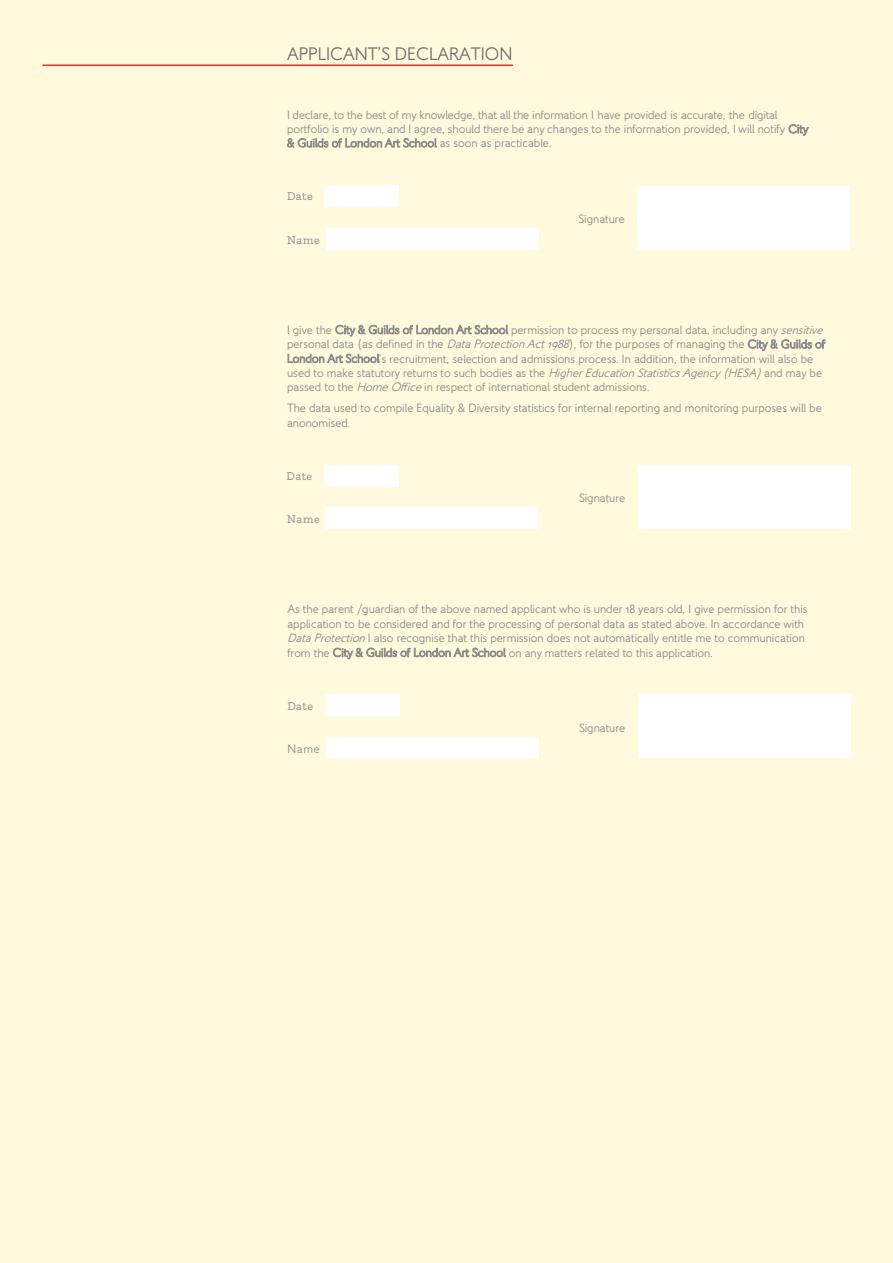
<style>
.page{position:relative;width:893px;height:1263px;background:#fffade}
.page>*{position:absolute;margin:0;border:0;box-sizing:border-box;transform-origin:0 0}
.t1{font:18px "CC Art Sans Medium";color:#706f6f}
.t2{font:12px/14.4px "CC Art Sans Medium";color:#8c8c8b}
.t3{font:12px "Zilla Slab";letter-spacing:.04em;color:#8c8c8b}
.s1{font-style:italic}
</style>
<div class="page">
<div style="left:638px;top:186px;width:212px;height:63px;background:#fff"></div>
<div style="left:325px;top:186px;width:74px;height:21px;background:#fff"></div>
<div style="left:638px;top:465px;width:213px;height:64px;background:#fff"></div>
<div style="left:325px;top:465px;width:74px;height:21px;background:#fff"></div>
<div style="left:638px;top:694px;width:213px;height:64px;background:#fff"></div>
<div style="left:325px;top:694px;width:74px;height:22px;background:#fff"></div>
<div style="left:325px;top:508px;width:212px;height:21px;background:#fff"></div>
<div style="left:326px;top:737px;width:213px;height:21px;background:#fff"></div>
<div style="left:326px;top:228px;width:213px;height:21px;background:#fff"></div>
<hr style="left:43px;top:64px;width:470px;height:2px;background:#e63429">
<h1 class="t1" style="left:287px;top:44px;width:227px">APPLICANT’S DECLARATION</h1>
<p class="t2" style="left:287px;top:108px;width:523px;line-height:14px">I declare, to the best of my knowledge, that all the information I have provided is accurate, the digital portfolio is my own, and I agree, should there be any changes to the information provided, I will notify City &amp; Guilds of London Art School as soon as practicable.</p>
<p class="t3" style="left:287px;top:190px;width:27px">Date</p>
<p class="t3" style="left:287px;top:233px;width:34px">Name</p>
<p class="t2" style="left:578px;top:211px;width:48px">Signature</p>
<p class="t2" style="left:287px;top:322px;width:541px">I give the City &amp; Guilds of London Art School permission to process my personal data, including any <span class="s1">sensitive </span>personal data (as defined in the <span class="s1">DataProtectionAct1988</span>), for the purposes of managing the City &amp; Guilds of London Art School’s recruitment, selection and admissions process. In addition, the information will also be used to make statutory returns to such bodies as the <span class="s1">HigherEducationStatisticsAgency(HESA)</span>and may be passed to the <span class="s1">HomeOffice</span>in respect of international student admissions.</p>
<p class="t2" style="left:287px;top:401px;width:536px">The data used to compile Equality &amp; Diversity statistics for internal reporting and monitoring purposes will be anonomised.</p>
<p class="t3" style="left:286px;top:469px;width:27px">Date</p>
<p class="t3" style="left:287px;top:513px;width:34px">Name</p>
<p class="t2" style="left:579px;top:491px;width:48px">Signature</p>
<p class="t2" style="left:287px;top:602px;width:522px">As the parent /guardian of the above named applicant who is under 18 years old, I give permission for this application to be considered and for the processing of personal data as stated above. In accordance with <span class="s1">DataProtection</span>I also recognise that this permission does not automatically entitle me to communication from the City &amp; Guilds of London Art School on any matters related to this application.</p>
<p class="t3" style="left:287px;top:699px;width:27px">Date</p>
<p class="t2" style="left:287px;top:741px;width:34px">Name</p>
<p class="t2" style="left:579px;top:720px;width:48px">Signature</p>
</div>
